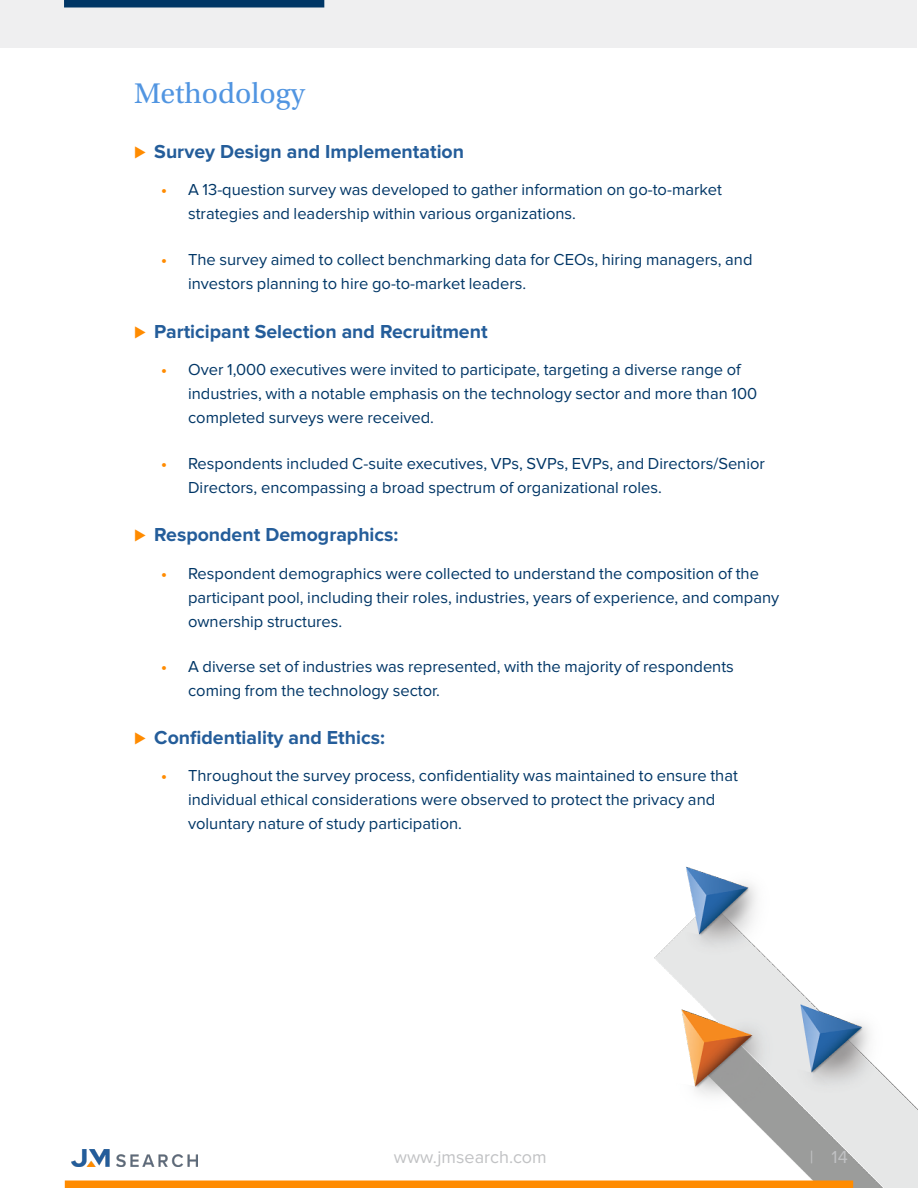
<style>
.page{position:relative;width:918px;height:1188px;background:#fff}
.page>*{position:absolute;margin:0;border:0;box-sizing:border-box;transform-origin:0 0}
.t1{font:30px "Utopia Std";color:#5195e1}
.t2{font:700 19.5px "Proxima Nova";color:#245d9a}
.t3{font:18px "Proxima Nova";color:#c1c2c4}
.t4{font:16.5px/24px "Proxima Nova";color:#003666}
.s1{color:#ff8b00}
.s2{font-weight:700;color:#ff8b00}
</style>
<div class="page">
<img style="left:654px;top:866px;width:264px;height:322px">
<img style="left:72px;top:1149px;width:126px;height:17px">
<div style="left:65px;top:1180px;width:788px;height:8px;background:#ff8b00"></div>
<div style="left:0;top:0;width:916px;height:48px;background:#efeff0"></div>
<div style="left:64px;top:0;width:260px;height:8px;background:#003666"></div>
<h1 class="t1" style="left:134px;top:77px;width:172px">Methodology</h1>
<p class="t2" style="left:134px;top:143px;width:332px"><span class="s1">⊲</span> Survey Design and Implementation</p>
<p class="t4" style="left:188px;top:179px;width:535px;text-indent:-27px"><span class="s2">•</span> A 13-question survey was developed to gather information on go-to-market strategies and leadership within various organizations.</p>
<p class="t4" style="left:188px;top:248px;width:566px;text-indent:-27px"><span class="s2">•</span> The survey aimed to collect benchmarking data for CEOs, hiring managers, and investors planning to hire go-to-market leaders.</p>
<p class="t2" style="left:134px;top:322px;width:355px"><span class="s1">⊲</span> Participant Selection and Recruitment</p>
<p class="t4" style="left:188px;top:358px;width:571px;text-indent:-27px"><span class="s2">•</span> Over 1,000 executives were invited to participate, targeting a diverse range of industries, with a notable emphasis on the technology sector and more than 100 completed surveys were received.</p>
<p class="t4" style="left:188px;top:452px;width:578px;text-indent:-27px"><span class="s2">•</span> Respondents included C-suite executives, VPs, SVPs, EVPs, and Directors/Senior<br>Directors, encompassing a broad spectrum of organizational roles.</p>
<p class="t2" style="left:134px;top:526px;width:266px"><span class="s1">⊲</span> Respondent Demographics:</p>
<p class="t4" style="left:188px;top:562px;width:593px;text-indent:-27px"><span class="s2">•</span> Respondent demographics were collected to understand the composition of the participant pool, including their roles, industries, years of experience, and company ownership structures.</p>
<p class="t4" style="left:188px;top:656px;width:547px;text-indent:-27px"><span class="s2">•</span> A diverse set of industries was represented, with the majority of respondents coming from the technology sector.</p>
<p class="t2" style="left:134px;top:728px;width:252px"><span class="s1">⊲</span> Confidentiality and Ethics:</p>
<p class="t4" style="left:188px;top:765px;width:551px;text-indent:-27px"><span class="s2">•</span> Throughout the survey process, confidentiality was maintained to ensure that individual ethical considerations were observed to protect the privacy and voluntary nature of study participation.</p>
<p class="t3" style="left:394px;top:1149px;width:154px">www.jmsearch.com</p>
<p class="t3" style="left:810px;top:1149px;width:39px">| 14</p>
</div>
